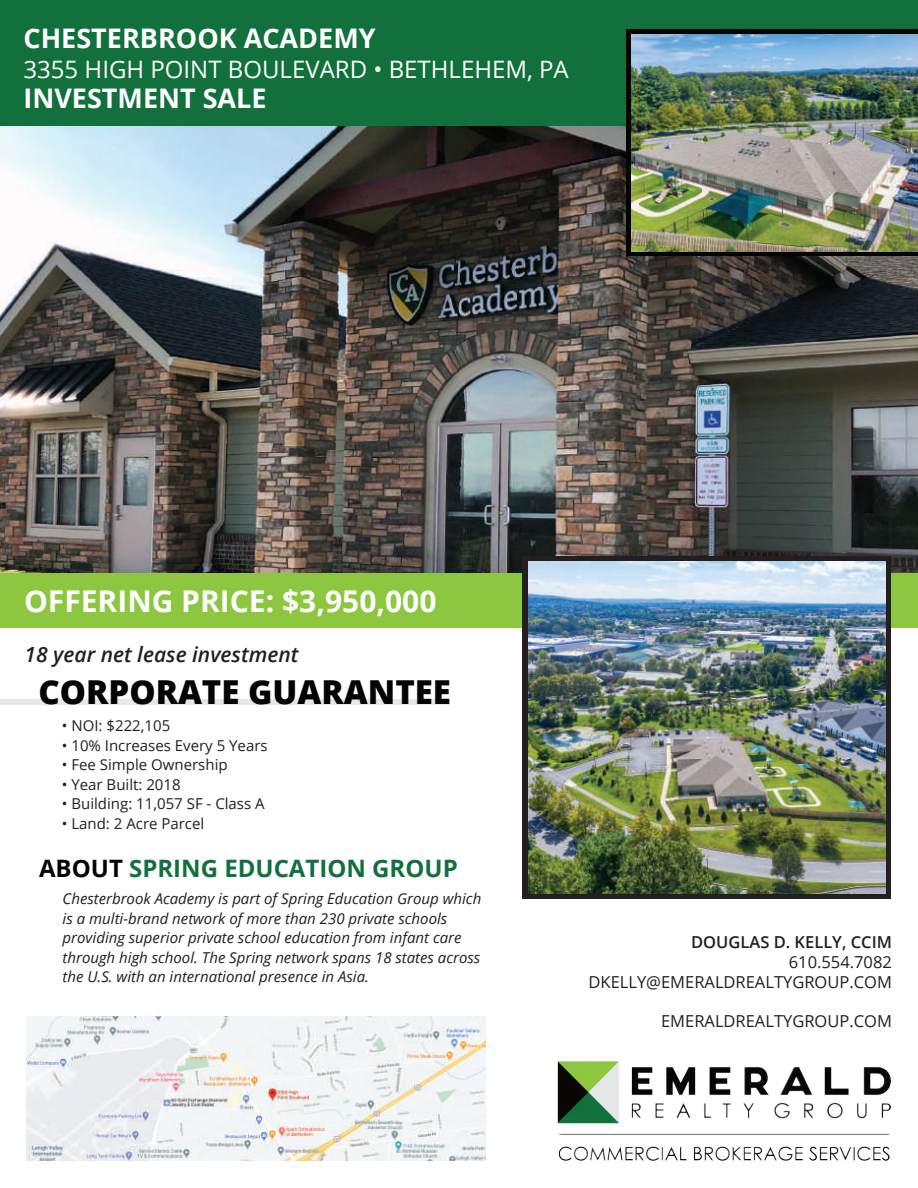
<style>
.page{position:relative;width:918px;height:1188px;background:#fff}
.page>*{position:absolute;margin:0;border:0;box-sizing:border-box;transform-origin:0 0}
.t1{font:800 33px "Open Sans";color:#040503}
.t2{font:700 30px "Open Sans";color:#fff}
.t3{font:700 27px "Open Sans";color:#fff}
.t4{font:24px "Open Sans";color:#fff}
.t5{font:700 24px "Open Sans";color:#12703c}
.t6{font:italic 600 21px "Open Sans";color:#231f20}
.t7{font:16.5px/19.8px "Open Sans";color:#231f20;text-align:right}
.t8{font:600 16.5px "Open Sans";color:#231f20}
.t9{font:italic 15px/19.5px "Open Sans";color:#231f20}
.t10{font:15px "Open Sans";color:#231f20}
.s1{color:#040503}
</style>
<div class="page">
<img style="left:0;top:126px;width:918px;height:447px">
<div style="left:0;top:0;width:918px;height:126px;background:#12703c"></div>
<div style="left:0;top:573px;width:918px;height:55px;background:#8dc63f"></div>
<img style="left:558px;top:1062px;width:333px;height:99px">
<div style="left:0;top:699px;width:449px;height:5px;background:#e5e8e8"></div>
<div style="left:626px;top:29px;width:292px;height:227px;background:#040503"></div>
<div style="left:523px;top:557px;width:368px;height:342px;background:#231f20"></div>
<img style="left:528px;top:562px;width:358px;height:332px">
<img style="left:631px;top:34px;width:287px;height:218px">
<img style="left:26px;top:1017px;width:460px;height:144px">
<h3 class="t3" style="left:23px;top:19px;width:354px">CHESTERBROOK ACADEMY</h3>
<h3 class="t4" style="left:23px;top:53px;width:547px">3355 HIGH POINT BOULEVARD • BETHLEHEM, PA</h3>
<h3 class="t3" style="left:23px;top:79px;width:245px">INVESTMENT SALE</h3>
<h2 class="t2" style="left:24px;top:580px;width:414px">OFFERING PRICE: $3,950,000</h2>
<h3 class="t6" style="left:25px;top:640px;width:275px">18 year net lease investment</h3>
<h1 class="t1" style="left:38px;top:667px;width:414px">CORPORATE GUARANTEE</h1>
<p class="t10" style="left:62px;top:716px;width:110px">• NOI: $222,105</p>
<p class="t10" style="left:62px;top:735px;width:207px">• 10% Increases Every 5 Years</p>
<p class="t10" style="left:62px;top:755px;width:167px">• Fee Simple Ownership</p>
<p class="t10" style="left:62px;top:774px;width:120px">• Year Built: 2018</p>
<p class="t10" style="left:62px;top:794px;width:204px">• Building: 11,057 SF - Class A</p>
<p class="t10" style="left:62px;top:813px;width:144px">• Land: 2 Acre Parcel</p>
<h3 class="t5" style="left:39px;top:851px;width:420px"><span class="s1">ABOUT</span> SPRING EDUCATION GROUP</h3>
<p class="t9" style="left:63px;top:889px;width:420px">Chesterbrook Academy is part of Spring Education Group which is a multi-brand network of more than 230 private schools providing superior private school education from infant care through high school. The Spring network spans 18 states across the U.S. with an international presence in Asia.</p>
<p class="t8" style="left:691px;top:931px;width:202px">DOUGLAS D. KELLY, CCIM</p>
<p class="t7" style="left:589px;top:952px;width:305px">610.554.7082<br>DKELLY@EMERALDREALTYGROUP.COM</p>
<p class="t7" style="left:661px;top:1011px;width:232px">EMERALDREALTYGROUP.COM</p>
</div>
